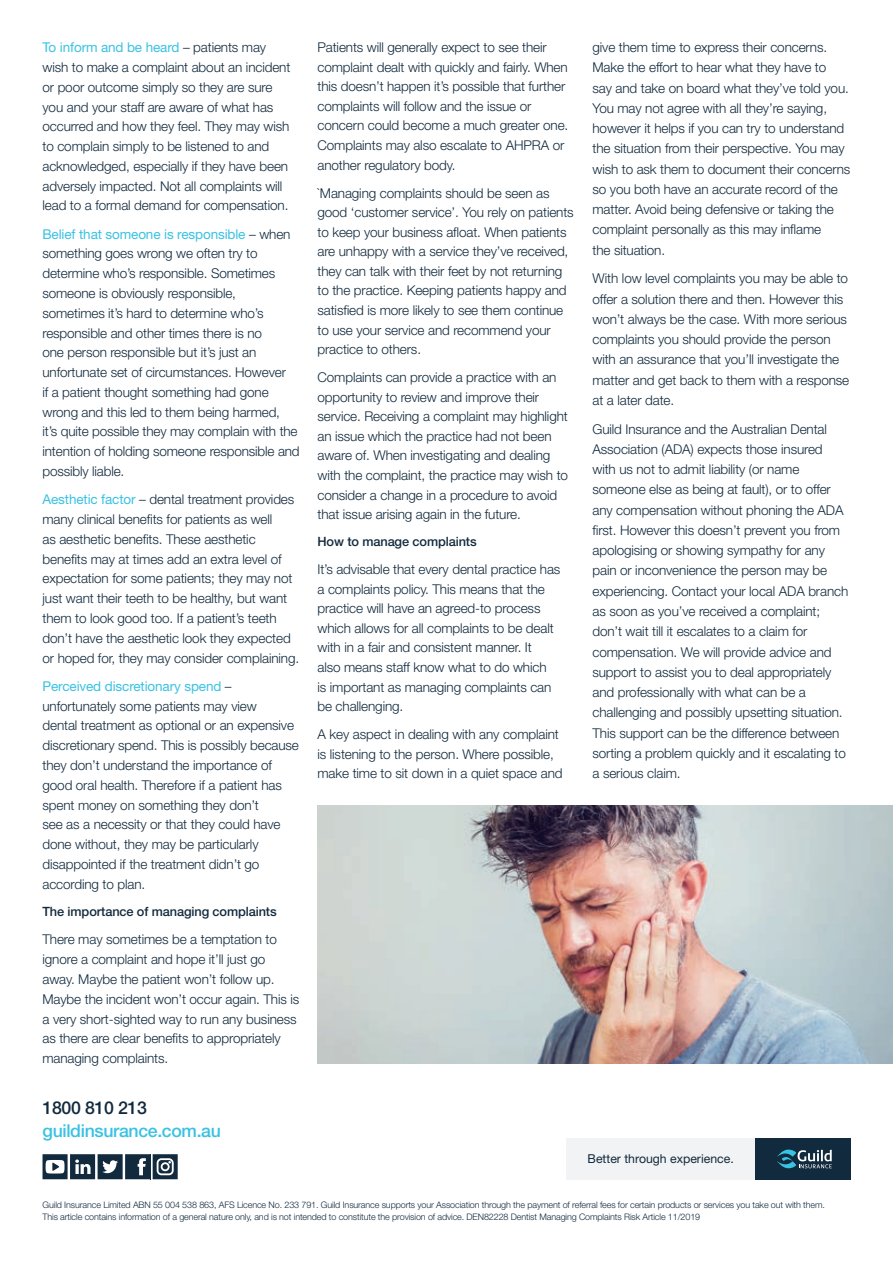
<style>
.page{position:relative;width:893px;height:1263px;background:#fff}
.page>*{position:absolute;margin:0;border:0;box-sizing:border-box;transform-origin:0 0}
.t1{font:500 17.7px "Helvetica Neue LT Std";letter-spacing:-.02em;color:#3ac2e3}
.t2{font:500 17.7px "Helvetica Neue LT Std";letter-spacing:-.02em;color:#122a3d}
.t3{font:300 13.5px/19.8px "Helvetica Neue LT Std";letter-spacing:-.01em;color:#122a3d}
.t4{font:500 12.75px "Helvetica Neue LT Std";letter-spacing:-.01em;color:#122a3d}
.t5{font:12.3px "Helvetica Neue LT Std";color:#122a3d}
.t6{font:300 9px/12.8px "Helvetica Neue LT Std";letter-spacing:-.015em;color:#122a3d}
.s1{font-weight:400;color:#3ac2e3}
</style>
<div class="page">
<div style="left:566px;top:1138px;width:189px;height:41px;background:#f2f3f4"></div>
<div style="left:755px;top:1138px;width:95px;height:41px;background:#122a3d"></div>
<svg style="left:777px;top:1149px;width:55px;height:19px"></svg>
<svg style="left:43px;top:1154px;width:135px;height:25px"></svg>
<img style="left:317px;top:806px;width:576px;height:257px">
<p class="t3" style="left:43px;top:37px;width:249px"><span class="s1">To inform and be heard</span> – patients may wish to make a complaint about an incident or poor outcome simply so they are sure you and your staff are aware of what has occurred and how they feel. They may wish to complain simply to be listened to and acknowledged, especially if they have been adversely impacted. Not all complaints will lead to a formal demand for compensation.</p>
<p class="t3" style="left:43px;top:224px;width:259px"><span class="s1">Belief that someone is responsible</span> – when something goes wrong we often try to determine who’s responsible. Sometimes someone is obviously responsible, sometimes it’s hard to determine who’s responsible and other times there is no<br>one person responsible but it’s just an unfortunate set of circumstances. However<br>if a patient thought something had gone wrong and this led to them being harmed,<br>it’s quite possible they may complain with the intention of holding someone responsible and possibly liable.</p>
<p class="t3" style="left:43px;top:489px;width:258px"><span class="s1">Aesthetic factor</span> – dental treatment provides many clinical benefits for patients as well<br>as aesthetic benefits. These aesthetic benefits may at times add an extra level of expectation for some patients; they may not just want their teeth to be healthy, but want them to look good too. If a patient’s teeth don’t have the aesthetic look they expected or hoped for, they may consider complaining.</p>
<p class="t3" style="left:43px;top:676px;width:258px"><span class="s1">Perceived discretionary spend</span> – unfortunately some patients may view<br>dental treatment as optional or an expensive discretionary spend. This is possibly because they don’t understand the importance of good oral health. Therefore if a patient has spent money on something they don’t<br>see as a necessity or that they could have done without, they may be particularly disappointed if the treatment didn’t go according to plan.</p>
<p class="t4" style="left:43px;top:904px;width:236px">The importance of managing complaints</p>
<p class="t3" style="left:43px;top:929px;width:258px">There may sometimes be a temptation to ignore a complaint and hope it’ll just go away. Maybe the patient won’t follow up.<br>Maybe the incident won’t occur again. This is a very short-sighted way to run any business as there are clear benefits to appropriately managing complaints.</p>
<h1 class="t2" style="left:43px;top:1097px;width:106px">1800 810 213</h1>
<h1 class="t1" style="left:43px;top:1120px;width:180px">guildinsurance.com.au</h1>
<p class="t3" style="left:317px;top:37px;width:252px">Patients will generally expect to see their complaint dealt with quickly and fairly. When this doesn’t happen it’s possible that further complaints will follow and the issue or concern could become a much greater one.<br>Complaints may also escalate to AHPRA or another regulatory body.</p>
<p class="t3" style="left:317px;top:183px;width:258px">`Managing complaints should be seen as good ‘customer service’. You rely on patients to keep your business afloat. When patients are unhappy with a service they’ve received, they can talk with their feet by not returning to the practice. Keeping patients happy and satisfied is more likely to see them continue to use your service and recommend your practice to others.</p>
<p class="t3" style="left:317px;top:367px;width:252px">Complaints can provide a practice with an opportunity to review and improve their service. Receiving a complaint may highlight an issue which the practice had not been aware of. When investigating and dealing with the complaint, the practice may wish to consider a change in a procedure to avoid that issue arising again in the future.</p>
<p class="t4" style="left:317px;top:534px;width:161px">How to manage complaints</p>
<p class="t3" style="left:317px;top:559px;width:244px">It’s advisable that every dental practice has a complaints policy. This means that the practice will have an agreed-to process which allows for all complaints to be dealt with in a fair and consistent manner. It<br>also means staff know what to do which<br>is important as managing complaints can be challenging.</p>
<p class="t3" style="left:317px;top:724px;width:247px">A key aspect in dealing with any complaint is listening to the person. Where possible, make time to sit down in a quiet space and</p>
<p class="t3" style="left:592px;top:37px;width:259px;line-height:20.2px">give them time to express their concerns.<br>Make the effort to hear what they have to<br>say and take on board what they’ve told you.<br>You may not agree with all they’re saying, however it helps if you can try to understand the situation from their perspective. You may wish to ask them to document their concerns so you both have an accurate record of the matter. Avoid being defensive or taking the complaint personally as this may inflame<br>the situation.</p>
<p class="t3" style="left:592px;top:268px;width:258px;line-height:20.2px">With low level complaints you may be able to offer a solution there and then. However this won’t always be the case. With more serious complaints you should provide the person with an assurance that you’ll investigate the matter and get back to them with a response at a later date.</p>
<p class="t3" style="left:592px;top:418px;width:257px;line-height:20.2px">Guild Insurance and the Australian Dental Association (ADA) expects those insured with us not to admit liability (or name someone else as being at fault), or to offer any compensation without phoning the ADA first. However this doesn’t prevent you from apologising or showing sympathy for any pain or inconvenience the person may be experiencing. Contact your local ADA branch as soon as you’ve received a complaint; don’t wait till it escalates to a claim for compensation. We will provide advice and support to assist you to deal appropriately and professionally with what can be a challenging and possibly upsetting situation.<br>This support can be the difference between sorting a problem quickly and it escalating to a serious claim.</p>
<p class="t5" style="left:588px;top:1151px;width:148px">Better through experience.</p>
<p class="t6" style="left:43px;top:1198px;width:784px">Guild Insurance Limited ABN 55 004 538 863, AFS Licence No. 233 791. Guild Insurance supports your Association through the payment of referral fees for certain products or services you take out with them.<br>This article contains information of a general nature only, and is not intended to constitute the provision of advice. DEN82228 Dentist Managing Complaints Risk Article 11/2019</p>
</div>
